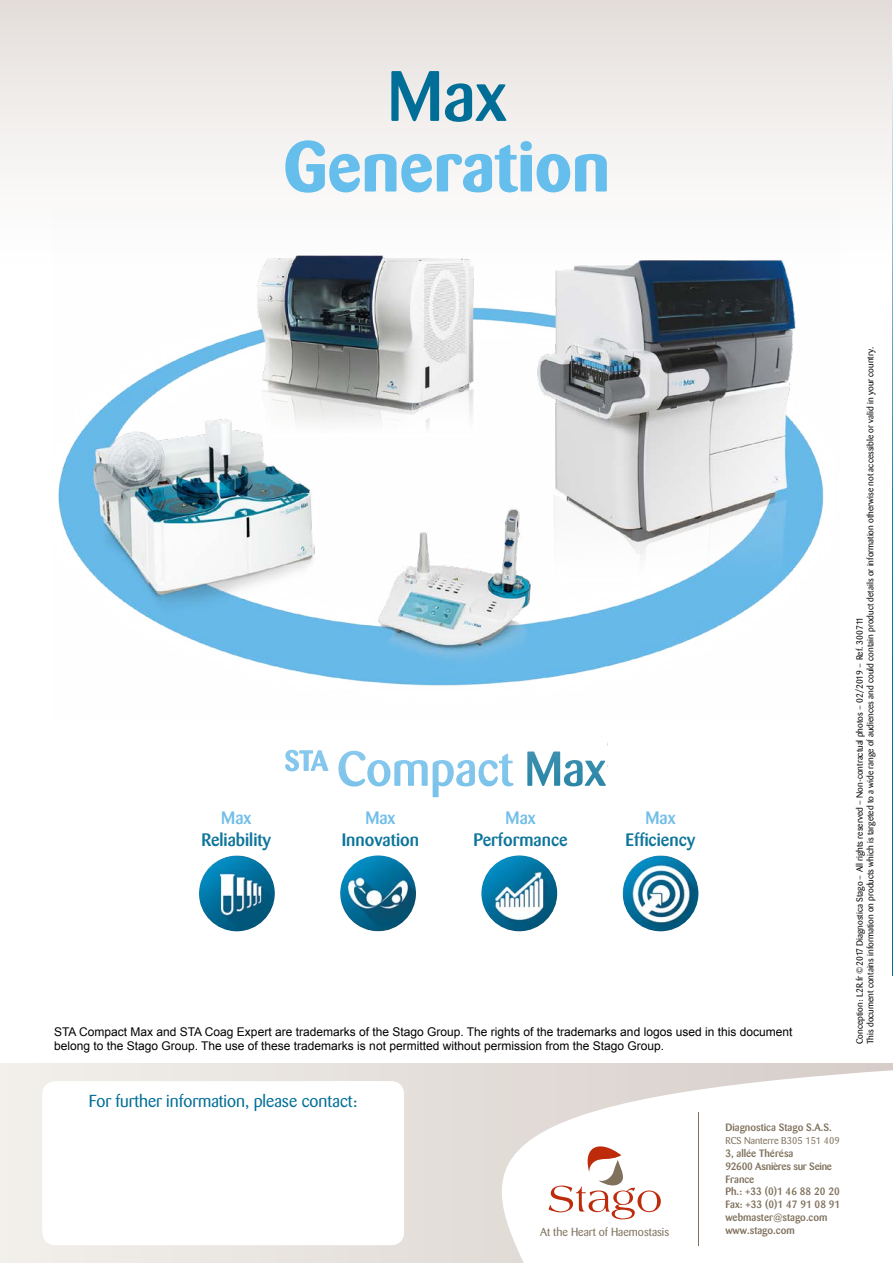
<style>
.page{position:relative;width:893px;height:1263px;background:#fff}
.page>*{position:absolute;margin:0;border:0;box-sizing:border-box;transform-origin:0 0}
.t1{font:500 17.85px "Barmeno";color:#006e96}
.t2{font:500 17.85px "Barmeno";color:#63b8e8}
.t3{font:500 17.25px "Barmeno";color:#006e96}
.t4{font:17.25px "Barmeno";color:#006e96}
.t5{font:12px/14.4px "Arial";color:#000}
.t6{font:11.7px "Barmeno";color:#80715d}
.t7{font:500 10.5px/12.8px "Barmeno";color:#80715d}
.t8{font:9.75px "Barmeno";color:#80715d}
.t9{font:9px/10.8px "Barmeno";color:#000}
</style>
<div class="page">
<div style="left:0;top:0;width:893px;height:536px;background:linear-gradient(to bottom,#ece8e6,#fff)"></div>
<div style="left:0;top:1064px;width:893px;height:199px;background:linear-gradient(to right,#f2f0eb,#d6ccc8)"></div>
<svg style="left:472px;top:1069px;width:419px;height:194px"></svg>
<hr style="left:698px;top:1112px;width:1px;height:134px;background:#80715d">
<svg style="left:549px;top:1144px;width:112px;height:75px"></svg>
<div style="left:43px;top:1081px;width:361px;height:164px;background:#fff;border-radius:13px"></div>
<img style="left:199px;top:855px;width:76px;height:76px;border-radius:38px">
<img style="left:340px;top:855px;width:76px;height:76px;border-radius:38px">
<img style="left:481px;top:855px;width:76px;height:76px;border-radius:38px">
<img style="left:623px;top:855px;width:75px;height:76px;border-radius:38px">
<svg style="left:391px;top:71px;width:48px;height:50px;background:#65a3b9"></svg>
<svg style="left:445px;top:83px;width:61px;height:39px;background:#76acbf"></svg>
<svg style="left:285px;top:140px;width:322px;height:53px"></svg>
<div style="left:0;top:224px;width:865px;height:654px;background:#fff"></div>
<img style="left:53px;top:208px;width:787px;height:478px">
<svg style="left:891px;top:0;width:2px;height:1263px"></svg>
<h1 class="t2" style="left:221px;top:808px;width:32px">Max</h1>
<h1 class="t1" style="left:201px;top:829px;width:71px">Reliability</h1>
<h1 class="t2" style="left:365px;top:808px;width:32px">Max</h1>
<h1 class="t1" style="left:342px;top:829px;width:79px">Innovation</h1>
<h1 class="t2" style="left:505px;top:808px;width:32px">Max</h1>
<h1 class="t1" style="left:473px;top:829px;width:96px">Performance</h1>
<h1 class="t2" style="left:645px;top:808px;width:32px">Max</h1>
<h1 class="t1" style="left:626px;top:829px;width:71px">Efficiency</h1>
<p class="t5" style="left:54px;top:1025px;width:740px">STA Compact Max and STA Coag Expert are trademarks of the Stago Group. The rights of the trademarks and logos used in this document belong to the Stago Group. The use of these trademarks is not permitted without permission from the Stago Group.</p>
<h2 class="t3" style="left:68px;top:1089px;width:281px">For further information, please contact:</h2>
<h2 class="t4" style="left:89px;top:1091px;width:270px">For further information, please contact:</h2>
<p class="t6" style="left:540px;top:1225px;width:131px">At the Heart of Haemostasis</p>
<p class="t7" style="left:725px;top:1121px;width:108px">Diagnostica Stago S.A.S.</p>
<p class="t8" style="left:725px;top:1135px;width:116px">RCS Nanterre B305 151 409</p>
<p class="t7" style="left:725px;top:1147px;width:116px">3, allée Thérésa<br>92600 Asnières sur Seine<br>France<br>Ph.: +33 (0)1 46 88 20 20<br>Fax: +33 (0)1 47 91 08 91 webmaster@stago.com www.stago.com</p>
<p class="t9" style="left:854px;top:1044px;width:698px;rotate:-90deg">Conception: L2R.fr ©2017 Diagnostica Stago – All rights reserved – Non-contractual photos – 02/2019 – Ref. 300711<br>This document contains information on products which is targeted to a wide range of audiences and could contain product details or information otherwise not accessible or valid in your country.</p>
</div>
